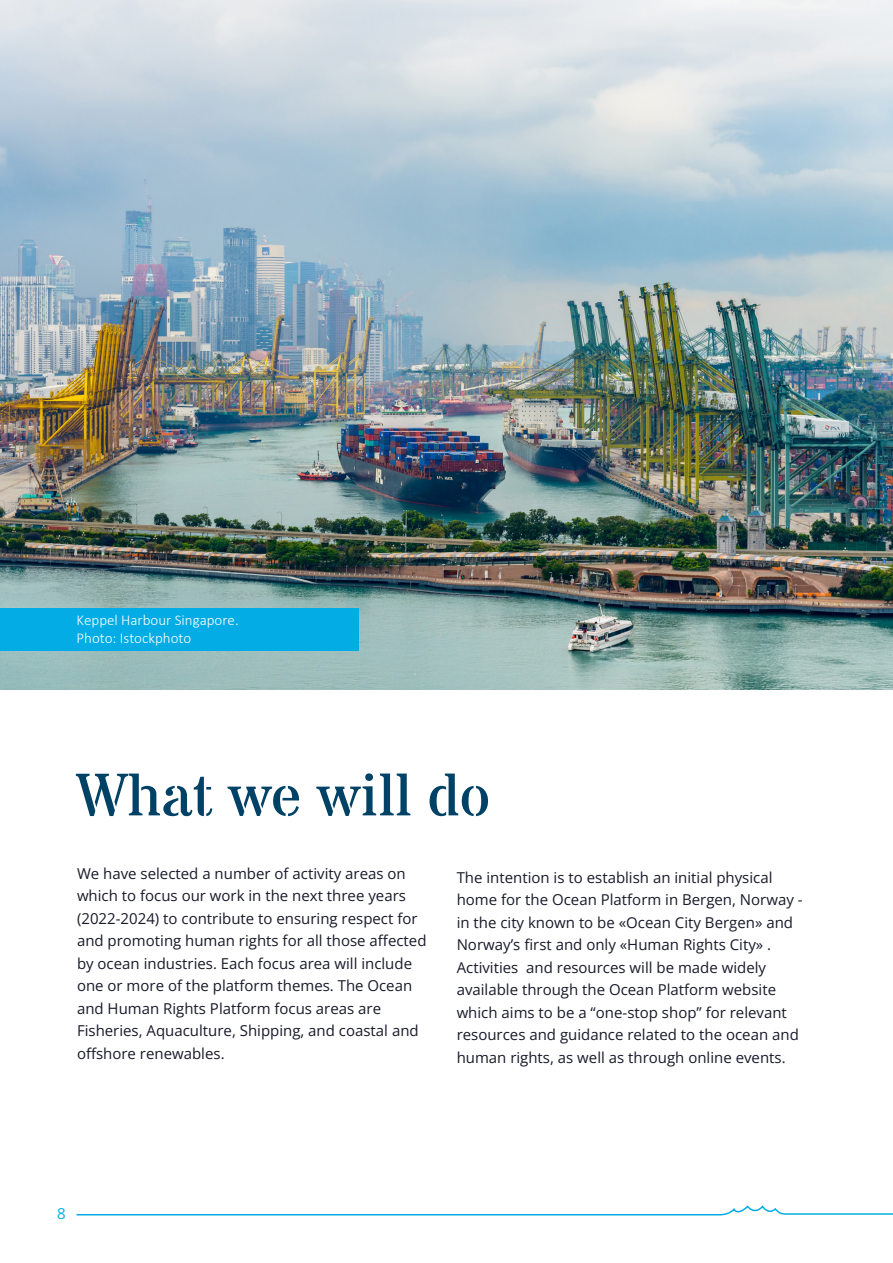
<style>
.page{position:relative;width:893px;height:1263px;background:#fff}
.page>*{position:absolute;margin:0;border:0;box-sizing:border-box;transform-origin:0 0}
.t1{font:60px "Stardos Stencil";color:#004266}
.t2{font:15px/22.5px "Open Sans";color:#191a2a}
.t3{font:300 15px/18px "Calibri";color:#fff}
.t4{font:15px "Open Sans";color:#03ace4}
.s1{font-style:inherit}
</style>
<div class="page">
<svg style="left:76px;top:1205px;width:817px;height:11px"></svg>
<img style="left:0;top:0;width:893px;height:690px">
<div style="left:0;top:608px;width:359px;height:43px;background:#03ace4"></div>
<p class="t3" style="left:77px;top:611px;width:164px">Keppel Harbour Singapore.<br>Photo: Istockphoto</p>
<p class="t1" style="left:77px;top:758px;width:415px">What we will do</p>
<p class="t2" style="left:77px;top:862px;width:351px">We have selected a number of activity areas on which to focus our work in the next three years (2022-2024) to contribute to ensuring respect for and promoting human rights for all those affected by ocean industries. Each focus area will include one or more of the platform themes. The <span class="s1">Ocean and Human Rights</span> Platform focus areas are Fisheries, Aquaculture, Shipping, and coastal and offshore renewables.</p>
<p class="t2" style="left:457px;top:866px;width:347px">The intention is to establish an initial physical home for the <span class="s1">Ocean</span> Platform in Bergen, Norway - <span class="s1">in the city known to be «Ocean City Bergen» and Norway’s first and only «Human Rights City»</span> .<br>Activities and resources will be made widely available through the <span class="s1">Ocean</span> Platform website which aims to be a “one-stop shop” for relevant resources and guidance related to the ocean and human rights, as well as through online events.</p>
<p class="t4" style="left:57px;top:1203px;width:10px">8</p>
</div>
